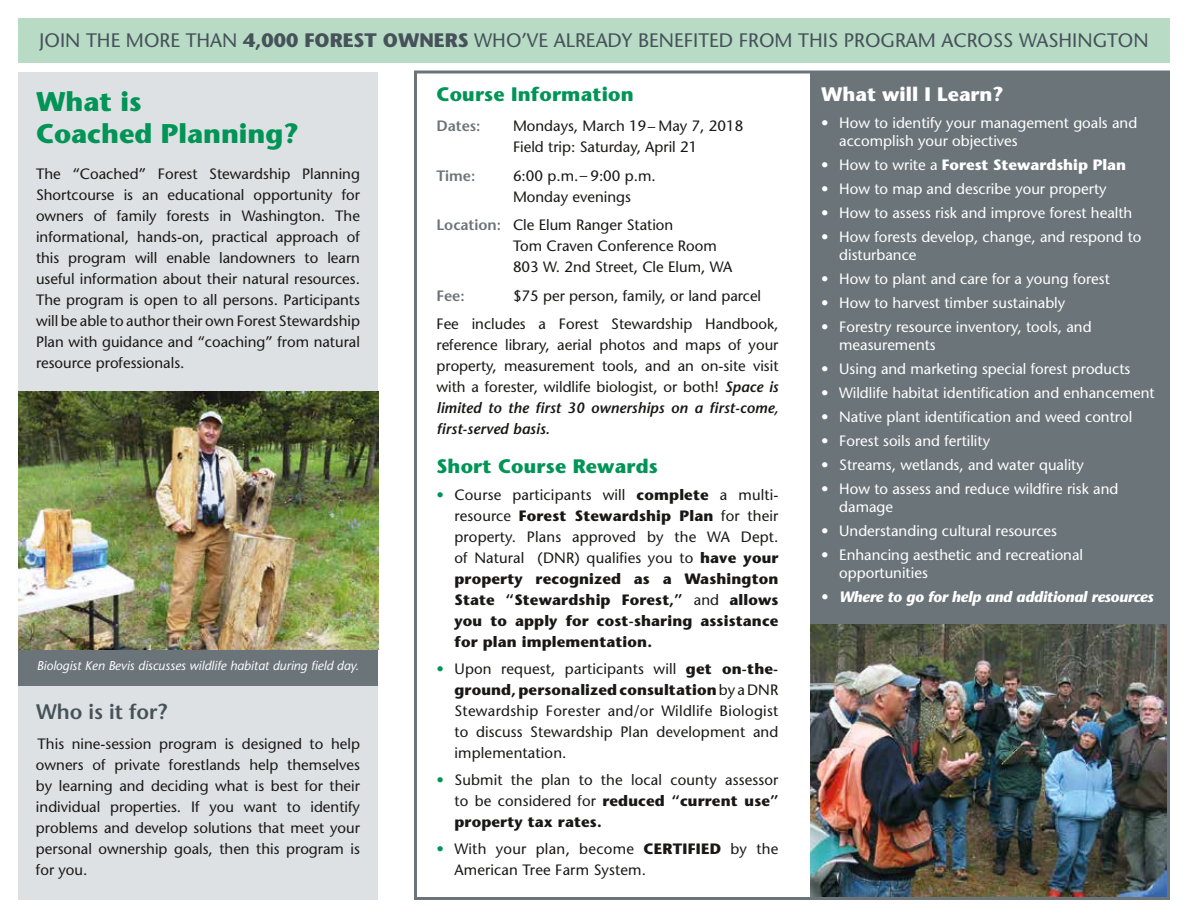
<style>
.page{position:relative;width:1188px;height:918px;background:#fff}
.page>*{position:absolute;margin:0;border:0;box-sizing:border-box;transform-origin:0 0}
.t1{font:700 27px/32.4px "Stone Sans Std";color:#009457}
.t2{font:600 21px "Stone Sans Std";color:#46525a}
.t3{font:500 19.5px "Stone Sans Std";color:#46525a}
.t4{font:700 19.5px "Stone Sans Std";letter-spacing:.01em;color:#009457}
.t5{font:700 19.5px "Stone Sans Std";color:#fff}
.t6{font:500 15px/21px "Stone Sans Std";color:#191817;text-align:justify}
.t7{font:500 15px/18px "Stone Sans Std";color:#fff}
.t8{font:700 15px/21px "Stone Sans Std";letter-spacing:.01em;color:#191817;text-align:justify}
.t9{font:italic 700 15px "Stone Sans Std";letter-spacing:-.02em;color:#fff}
.t10{font:700 15px "Stone Sans Std";color:#fff}
.t11{font:600 15px "Stone Sans Std";color:#6b7479}
.t12{font:italic 500 12.75px "Stone Sans Std";color:#fff}
.s1{font-weight:700}
.s2{font-weight:600;color:#6b7479}
.s3{font-weight:500}
.s4{font-style:normal}
.s5{font-weight:600;font-style:italic}
.s6{font-weight:500;color:#009457}
.s7{color:#009457}
</style>
<div class="page">
<div style="left:18px;top:72px;width:360px;height:828px;background:#dee1e3"></div>
<img style="left:18px;top:391px;width:360px;height:259px">
<div style="left:18px;top:18px;width:1152px;height:45px;background:#b8dbc5"></div>
<div style="left:810px;top:72px;width:359px;height:828px;background:#6b7479"></div>
<div style="left:18px;top:650px;width:360px;height:35px;background:#6b7479"></div>
<img style="left:810px;top:624px;width:356px;height:272px">
<div style="left:414px;top:70px;width:756px;height:830px;border:3px solid #6b7479"></div>
<h3 class="t3" style="left:39px;top:29px;width:1111px">JOIN THE MORE THAN <span class="s1">4,000 FOREST OWNERS</span> WHO’VE ALREADY BENEFITED FROM THIS PROGRAM ACROSS WASHINGTON</h3>
<h1 class="t1" style="left:36px;top:85px;width:264px">What is<br>Coached Planning?</h1>
<p class="t6" style="left:36px;top:164px;width:326px">The “Coached” Forest Stewardship Planning Shortcourse is an educational opportunity for owners of family forests in Washington. The informational, hands-on, practical approach of this program will enable landowners to learn useful information about their natural resources.<br>The program is open to all persons. Participants will be able to author their own Forest Stewardship Plan with guidance and “coaching” from natural resource professionals.</p>
<h3 class="t4" style="left:436px;top:83px;width:199px">Course Information</h3>
<p class="t11" style="left:436px;top:117px;width:46px">Dates:</p>
<p class="t6" style="left:513px;top:116px;width:232px">Mondays, March 19– May 7, 2018<br>Field trip: Saturday, April 21</p>
<p class="t11" style="left:436px;top:167px;width:40px">Time:</p>
<p class="t6" style="left:513px;top:165px;width:144px">6:00 p.m.– 9:00 p.m.<br>Monday evenings</p>
<p class="t6" style="left:513px;top:215px;width:221px;text-align:left;text-indent:-76px"><span class="s2">Location:</span> Cle Elum Ranger Station<br>Tom Craven Conference Room<br>803 W. 2nd Street, Cle Elum, WA</p>
<p class="t11" style="left:436px;top:287px;width:30px">Fee:</p>
<h3 class="t5" style="left:821px;top:83px;width:184px">What will I Learn?</h3>
<p class="t7" style="left:839px;top:114px;width:300px;text-indent:-18px">• How to identify your management goals and accomplish your objectives</p>
<p class="t10" style="left:821px;top:156px;width:306px"><span class="s3">• How to write a</span> Forest Stewardship Plan</p>
<p class="t7" style="left:821px;top:180px;width:287px">• How to map and describe your property</p>
<p class="t7" style="left:821px;top:204px;width:313px">• How to assess risk and improve forest health</p>
<p class="t7" style="left:839px;top:228px;width:304px;text-indent:-18px">• How forests develop, change, and respond to disturbance</p>
<p class="t7" style="left:821px;top:270px;width:290px">• How to plant and care for a young forest</p>
<p class="t7" style="left:821px;top:294px;width:246px">• How to harvest timber sustainably</p>
<p class="t7" style="left:839px;top:318px;width:254px;text-indent:-18px">• Forestry resource inventory, tools, and measurements</p>
<p class="t7" style="left:821px;top:360px;width:311px">• Using and marketing special forest products</p>
<p class="t7" style="left:821px;top:384px;width:335px">• Wildlife habitat identification and enhancement</p>
<p class="t7" style="left:821px;top:408px;width:313px">• Native plant identification and weed control</p>
<p class="t7" style="left:821px;top:432px;width:170px">• Forest soils and fertility</p>
<p class="t7" style="left:821px;top:456px;width:264px">• Streams, wetlands, and water quality</p>
<p class="t7" style="left:839px;top:480px;width:281px;text-indent:-18px">• How to assess and reduce wildfire risk and damage</p>
<p class="t7" style="left:821px;top:522px;width:237px">• Understanding cultural resources</p>
<p class="t7" style="left:839px;top:546px;width:245px;text-indent:-18px">• Enhancing aesthetic and recreational opportunities</p>
<p class="t9" style="left:821px;top:588px;width:334px"><span class="s4">•</span> Where to go for help and additional resources</p>
<p class="t6" style="left:436px;top:281px;width:343px;line-height:28.5px;text-indent:76px">$75 per person, family, or land parcel<br>Fee includes a Forest Stewardship Handbook,</p>
<p class="t6" style="left:436px;top:335px;width:344px">reference library, aerial photos and maps of your property, measurement tools, and an on-site visit with a forester, wildlife biologist, or both! <span class="s5">Space is limited to the first 30 ownerships on a first-come, first-served basis.</span></p>
<h3 class="t4" style="left:436px;top:455px;width:223px">Short Course Rewards</h3>
<p class="t8" style="left:454px;top:485px;width:326px;text-indent:-18px"><span class="s6">•</span> <span class="s3">Course participants will</span> complete <span class="s3">a multi&shy;resource</span> Forest Stewardship Plan <span class="s3">for their property. Plans approved by the WA Dept. of Natural (DNR) qualifies you to</span> have your property recognized as a Washington State “Stewardship Forest,” <span class="s3">and</span> allows you to apply for cost-sharing assistance for plan implementation.</p>
<p class="t6" style="left:454px;top:659px;width:326px;text-indent:-18px"><span class="s7">•</span> Upon request, participants will <span class="s1">get on-the&shy;ground, personalized consultation</span> by a DNR Stewardship Forester and/or Wildlife Biologist to discuss Stewardship Plan development and implementation.</p>
<p class="t6" style="left:454px;top:770px;width:326px;text-indent:-18px"><span class="s7">•</span> Submit the plan to the local county assessor to be considered for <span class="s1">reduced “current use” property tax rates.</span></p>
<p class="t6" style="left:454px;top:839px;width:326px;text-indent:-18px"><span class="s7">•</span> With your plan, become <span class="s1">CERTIFIED</span> by the<br>American Tree Farm System.</p>
<p class="t12" style="left:37px;top:658px;width:324px">Biologist Ken Bevis discusses wildlife habitat during field day.</p>
<h2 class="t2" style="left:36px;top:699px;width:133px">Who is it for?</h2>
<p class="t6" style="left:36px;top:734px;width:326px">This nine-session program is designed to help owners of private forestlands help themselves by learning and deciding what is best for their individual properties. If you want to identify problems and develop solutions that meet your personal ownership goals, then this program is for you.</p>
</div>
